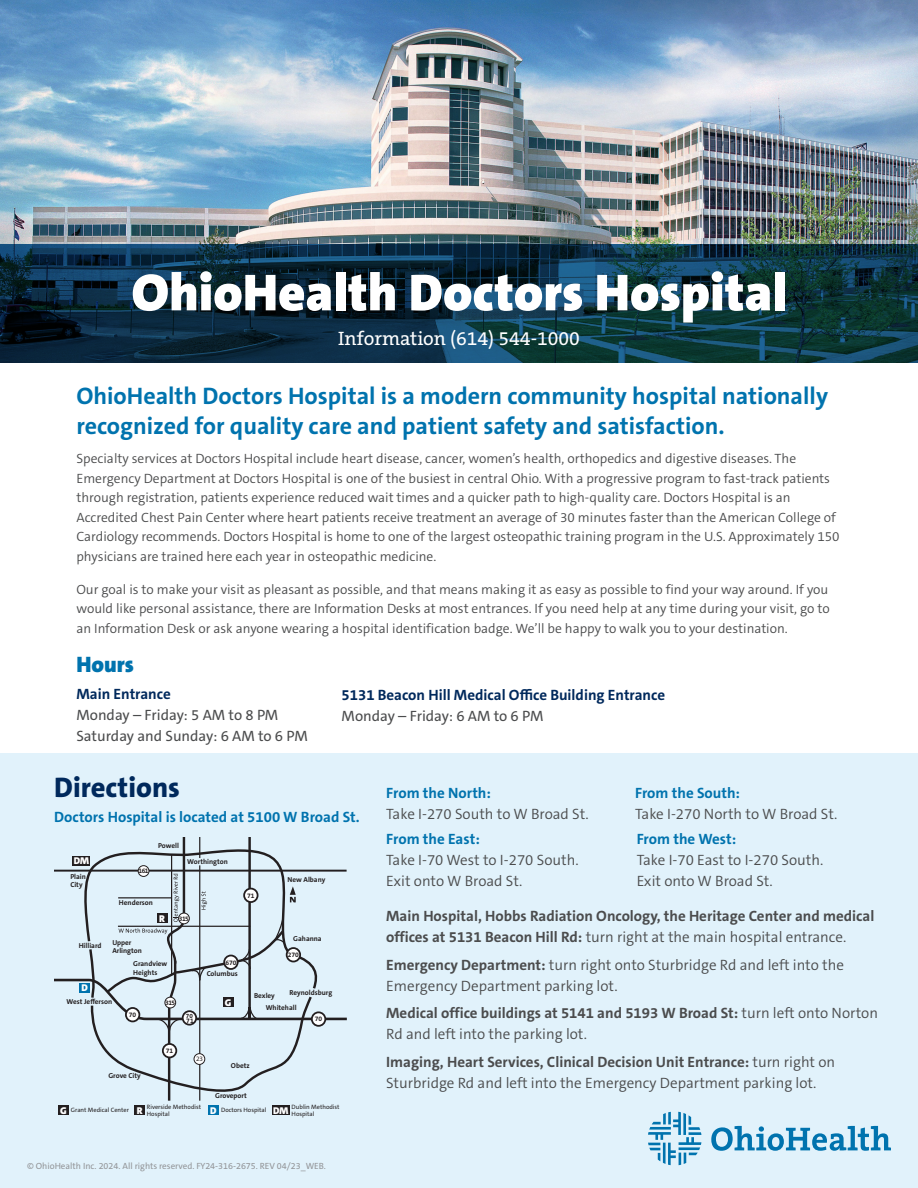
<style>
.page{position:relative;width:918px;height:1188px;background:#fff}
.page>*{position:absolute;margin:0;border:0;box-sizing:border-box;transform-origin:0 0}
.t1{font:900 52.5px "The Sans C5";color:#fff}
._19_23_Subhead___06_after{font:800 28.5px "The Sans C5";color:#00295c}
.t2{font:700 24px/30px "The Sans C5";color:#0073ae}
.t3{font:900 22.5px "The Sans C5";color:#0073ae}
.t4{font:19.5px "The Serif B W5 Plain";color:#fff}
._10_14_The_Sans_SemiLight___Body_Copy__85{font:300 15px/21px "The Sans C5";color:#4b4c4d}
._10_14_The_Sans_SemiLight___Body_Copy__85-2{font:700 15px/21px "The Sans C5";color:#4b4c4d}
._10_14_The_Sans_SemiLight___Body_Copy__85-3{font:700 15px "The Sans C5";color:#0073ae}
.t5{font:700 15px/21px "The Sans C5";color:#00295c}
.t6{font:15px "The Sans C5";color:#4b4c4d}
._10_14_The_Sans_SemiLight___Body_Copy__85-4{font:300 13.5px/19.5px "The Sans C5";color:#4b4c4d}
.t7{font:900 9.9px "The Sans C5";color:#fff}
.t8{font:9px "The Sans C5";color:#939598}
.t9{font:700 7.2px/8.6px "The Sans C5";color:#231f20}
.t10{font:700 6.75px "The Sans C5";color:#231f20}
.t11{font:700 6.75px "The Sans";color:#231f20}
.t12{font:6.3px/6.3px "The Sans C5";color:#231f20}
.t13{font:700 6.3px "The Sans C5";color:#231f20}
.s1{font-weight:400;color:#4b4c4d}
.s2{font-weight:900;font-size:9.9px;color:#fff}
.s3{font-weight:300}
.s4{font-weight:700}
</style>
<div class="page">
<div style="left:0;top:754px;width:918px;height:434px;background:#e1f2fb"></div>
<svg style="left:94px;top:1032px;width:207px;height:75px"></svg>
<div style="left:59px;top:1105px;width:10px;height:10px;background:#231f20"></div>
<div style="left:209px;top:1105px;width:10px;height:10px;background:#0073ae"></div>
<svg style="left:54px;top:838px;width:293px;height:194px"></svg>
<div style="left:157px;top:913px;width:10px;height:10px;background:#231f20"></div>
<div style="left:135px;top:1105px;width:10px;height:10px;background:#231f20"></div>
<div style="left:272px;top:1105px;width:18px;height:10px;background:#231f20"></div>
<div style="left:73px;top:856px;width:17px;height:10px;background:#231f20"></div>
<div style="left:126px;top:1008px;width:13px;height:13px;background:#fff;border-radius:50%"></div>
<div style="left:125px;top:1007px;width:15px;height:15px;border:2px solid #231f20;border-radius:50%"></div>
<div style="left:183px;top:1011px;width:13px;height:14px;background:#fff;border-radius:50%"></div>
<div style="left:182px;top:1010px;width:15px;height:16px;border:2px solid #231f20;border-radius:50%"></div>
<div style="left:312px;top:1012px;width:13px;height:14px;background:#fff;border-radius:50%"></div>
<div style="left:311px;top:1011px;width:15px;height:16px;border:2px solid #231f20;border-radius:50%"></div>
<div style="left:163px;top:1044px;width:13px;height:13px;background:#fff;border-radius:50%"></div>
<div style="left:162px;top:1043px;width:15px;height:15px;border:2px solid #231f20;border-radius:50%"></div>
<div style="left:244px;top:889px;width:14px;height:13px;background:#fff;border-radius:50%"></div>
<div style="left:243px;top:888px;width:16px;height:15px;border:2px solid #231f20;border-radius:50%"></div>
<div style="left:165px;top:997px;width:11px;height:11px;background:#fff;border-radius:50%"></div>
<div style="left:164px;top:997px;width:12px;height:11px;border:1px solid #231f20;border-radius:50%"></div>
<div style="left:179px;top:913px;width:10px;height:11px;background:#fff;border-radius:50%"></div>
<div style="left:178px;top:913px;width:12px;height:11px;border:1px solid #231f20;border-radius:50%"></div>
<div style="left:194px;top:1054px;width:11px;height:10px;background:#fff;border-radius:50%"></div>
<div style="left:194px;top:1053px;width:11px;height:12px;border:1px solid #231f20;border-radius:50%"></div>
<div style="left:224px;top:956px;width:14px;height:13px;background:#fff;border-radius:50%"></div>
<div style="left:223px;top:955px;width:16px;height:15px;border:2px solid #231f20;border-radius:50%"></div>
<div style="left:287px;top:948px;width:13px;height:14px;background:#fff;border-radius:50%"></div>
<div style="left:286px;top:947px;width:15px;height:15px;border:2px solid #231f20;border-radius:50%"></div>
<div style="left:138px;top:866px;width:11px;height:10px;background:#fff;border-radius:50%"></div>
<div style="left:138px;top:865px;width:11px;height:12px;border:1px solid #231f20;border-radius:50%"></div>
<img style="left:0;top:0;width:918px;height:244px">
<svg style="left:0;top:244px;width:918px;height:119px;background:#0c3142"></svg>
<svg style="left:648px;top:1112px;width:53px;height:53px"></svg>
<svg style="left:711px;top:1126px;width:180px;height:25px"></svg>
<p class="t1" style="left:131px;top:262px;width:657px">OhioHealth Doctors Hospital</p>
<p class="t4" style="left:338px;top:326px;width:243px">Information (614) 544-1000</p>
<p class="t2" style="left:76px;top:381px;width:753px">OhioHealth Doctors Hospital is a modern community hospital nationally recognized for quality care and patient safety and satisfaction.</p>
<p class="_10_14_The_Sans_SemiLight___Body_Copy__85-4" style="left:76px;top:449px;width:765px">Specialty services at Doctors Hospital include heart disease, cancer, women’s health, orthopedics and digestive diseases. The Emergency Department at Doctors Hospital is one of the busiest in central Ohio. With a progressive program to fast-track patients through registration, patients experience reduced wait times and a quicker path to high-quality care. Doctors Hospital is an Accredited Chest Pain Center where heart patients receive treatment an average of 30 minutes faster than the American College of Cardiology recommends. Doctors Hospital is home to one of the largest osteopathic training program in the U.S. Approximately 150 physicians are trained here each year in osteopathic medicine.</p>
<p class="_10_14_The_Sans_SemiLight___Body_Copy__85-4" style="left:76px;top:579px;width:755px;text-align:justify">Our goal is to make your visit as pleasant as possible, and that means making it as easy as possible to find your way around. If you would like personal assistance, there are Information Desks at most entrances. If you need help at any time during your visit, go to an Information Desk or ask anyone wearing a hospital identification badge. We’ll be happy to walk you to your destination.</p>
<p class="t3" style="left:76px;top:651px;width:59px">Hours</p>
<p class="t5" style="left:76px;top:684px;width:96px">Main Entrance</p>
<p class="t6" style="left:76px;top:705px;width:203px">Monday – Friday: 5 AM to 8 PM</p>
<p class="t6" style="left:76px;top:726px;width:233px">Saturday and Sunday: 6 AM to 6 PM</p>
<p class="t5" style="left:342px;top:685px;width:325px">5131 Beacon Hill Medical Office Building Entrance<br><span class="s1">Monday – Friday: 6 AM to 6 PM</span></p>
<p class="_19_23_Subhead___06_after" style="left:54px;top:769px;width:127px">Directions</p>
<p class="_10_14_The_Sans_SemiLight___Body_Copy__85-3" style="left:54px;top:807px;width:307px">Doctors Hospital is located at 5100 W Broad St.</p>
<p class="t9" style="left:158px;top:842px;width:22px">Powell</p>
<p class="t7" style="left:74px;top:855px;width:17px">DM</p>
<p class="t9" style="left:187px;top:858px;width:42px">Worthington</p>
<p class="t9" style="left:70px;top:873px;width:17px">Plain<br>City</p>
<p class="t10" style="left:139px;top:868px;width:12px">161</p>
<p class="t9" style="left:119px;top:899px;width:36px">Henderson</p>
<p class="t7" style="left:159px;top:912px;width:7px">R</p>
<p class="t10" style="left:179px;top:916px;width:12px">315</p>
<p class="t9" style="left:79px;top:942px;width:24px">Hilliard</p>
<p class="t9" style="left:112px;top:939px;width:31px">Upper<br>Arlington</p>
<p class="t9" style="left:133px;top:960px;width:36px">Grandview<br>Heights</p>
<p class="t10" style="left:226px;top:960px;width:13px">670</p>
<p class="t9" style="left:207px;top:970px;width:33px">Columbus</p>
<p class="t7" style="left:82px;top:982px;width:8px">D</p>
<p class="t9" style="left:67px;top:998px;width:47px">West Je erson</p>
<p class="t10" style="left:129px;top:1012px;width:9px">70</p>
<p class="t10" style="left:165px;top:1000px;width:12px">315</p>
<p class="t13" style="left:186px;top:1013px;width:8px">70</p>
<p class="t10" style="left:186px;top:1018px;width:9px">71</p>
<p class="t7" style="left:225px;top:996px;width:8px">G</p>
<p class="t10" style="left:247px;top:893px;width:9px">71</p>
<p class="t9" style="left:288px;top:876px;width:39px">New Albany</p>
<p class="t9" style="left:293px;top:935px;width:30px">Gahanna</p>
<p class="t10" style="left:288px;top:952px;width:13px">270</p>
<p class="t9" style="left:289px;top:989px;width:44px">Reynoldsburg</p>
<p class="t9" style="left:266px;top:991px;width:32px;line-height:12px;text-indent:-12px">Bexley<br>Whitehall</p>
<p class="t10" style="left:315px;top:1017px;width:9px">70</p>
<p class="t10" style="left:166px;top:1048px;width:9px">71</p>
<p class="t9" style="left:108px;top:1072px;width:34px">Grove City</p>
<p class="t11" style="left:196px;top:1055px;width:8px">23</p>
<p class="t9" style="left:231px;top:1062px;width:20px">Obetz</p>
<p class="t9" style="left:215px;top:1092px;width:33px">Groveport</p>
<p class="t12" style="left:147px;top:1105px;width:56px;text-indent:-10px"><span class="s2">R</span> Riverside Methodist<br>Hospital</p>
<p class="t12" style="left:292px;top:1105px;width:49px">Dublin Methodist<br>Hospital</p>
<p class="t7" style="left:60px;top:1104px;width:8px">G</p>
<p class="t12" style="left:71px;top:1107px;width:59px">Grant Medical Center</p>
<p class="t12" style="left:221px;top:1107px;width:69px">Doctors Hospital <span class="s2">DM</span></p>
<p class="t7" style="left:210px;top:1105px;width:8px">D</p>
<p class="t8" style="left:27px;top:1160px;width:300px">© OhioHealth Inc. 2024. All rights reserved. FY24-316-2675. REV 04/23_WEB.</p>
<p class="_10_14_The_Sans_SemiLight___Body_Copy__85-3" style="left:386px;top:783px;width:106px">From the North:</p>
<p class="_10_14_The_Sans_SemiLight___Body_Copy__85" style="left:386px;top:803px;width:204px">Take I-270 South to W Broad St.</p>
<p class="_10_14_The_Sans_SemiLight___Body_Copy__85-3" style="left:635px;top:783px;width:106px">From the South:</p>
<p class="_10_14_The_Sans_SemiLight___Body_Copy__85" style="left:635px;top:803px;width:204px">Take I-270 North to W Broad St.</p>
<p class="_10_14_The_Sans_SemiLight___Body_Copy__85-3" style="left:386px;top:830px;width:95px">From the East:</p>
<p class="_10_14_The_Sans_SemiLight___Body_Copy__85" style="left:386px;top:850px;width:194px">Take I-70 West to I-270 South.<br>Exit onto W Broad St.</p>
<p class="_10_14_The_Sans_SemiLight___Body_Copy__85-3" style="left:637px;top:830px;width:101px">From the West:</p>
<p class="_10_14_The_Sans_SemiLight___Body_Copy__85" style="left:637px;top:850px;width:188px">Take I-70 East to I-270 South.<br>Exit onto W Broad St.</p>
<p class="_10_14_The_Sans_SemiLight___Body_Copy__85-2" style="left:386px;top:905px;width:490px">Main Hospital, Hobbs Radiation Oncology, the Heritage Center and medical offices at 5131 Beacon Hill Rd: <span class="s3">turn right at the main hospital entrance.</span></p>
<p class="_10_14_The_Sans_SemiLight___Body_Copy__85" style="left:386px;top:954px;width:459px"><span class="s4">Emergency Department:</span> turn right onto Sturbridge Rd and left into the<br>Emergency Department parking lot.</p>
<p class="_10_14_The_Sans_SemiLight___Body_Copy__85" style="left:386px;top:1003px;width:493px"><span class="s4">Medical office buildings at 5141 and 5193 W Broad St:</span> turn left onto Norton<br>Rd and left into the parking lot.</p>
<p class="_10_14_The_Sans_SemiLight___Body_Copy__85" style="left:386px;top:1052px;width:450px"><span class="s4">Imaging, Heart Services, Clinical Decision Unit Entrance:</span> turn right on<br>Sturbridge Rd and left into the Emergency Department parking lot.</p>
</div>
